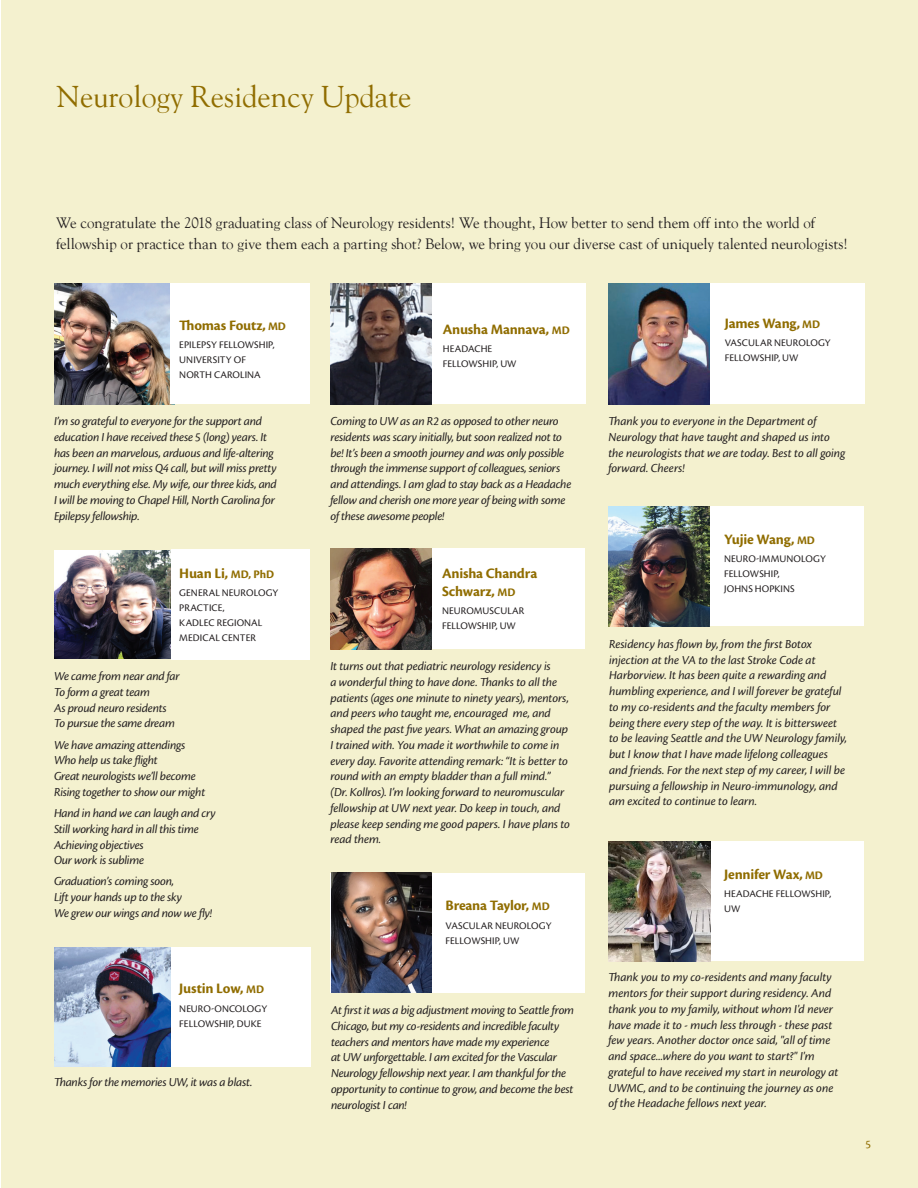
<style>
.page{position:relative;width:918px;height:1188px;background:#fff}
.page>*{position:absolute;margin:0;border:0;box-sizing:border-box;transform-origin:0 0}
.t1{font:30px "Goudy";color:#906d00}
.t2{font:15px/21px "Goudy";letter-spacing:-.005em;color:#231f20}
.name_caption{font:700 15px/18px "Cronos Pro";letter-spacing:-.015em;color:#906d00}
.body_condensed_sans{font:italic 12.75px/15.8px "Cronos Pro";letter-spacing:-.015em;color:#231f20}
.t3{font:12px "Cronos Pro";color:#906d00}
.name_caption-2{font:10.5px/15px "Cronos Pro";letter-spacing:.01em;color:#231f20}
.s1{font-size:12px}
</style>
<div class="page">
<div style="left:1px;top:0;width:917px;height:1188px;background:#f4f1cf"></div>
<img style="left:54px;top:284px;width:117px;height:120px">
<img style="left:54px;top:551px;width:117px;height:108px">
<div style="left:171px;top:284px;width:139px;height:120px;background:#fff"></div>
<div style="left:171px;top:549px;width:138px;height:110px;background:#fff"></div>
<div style="left:54px;top:947px;width:256px;height:120px;background:#fff"></div>
<img style="left:54px;top:947px;width:117px;height:120px">
<div style="left:330px;top:284px;width:256px;height:120px;background:#fff"></div>
<div style="left:609px;top:284px;width:256px;height:120px;background:#fff"></div>
<img style="left:330px;top:284px;width:101px;height:120px">
<img style="left:608px;top:284px;width:101px;height:120px">
<div style="left:330px;top:549px;width:255px;height:100px;background:#fff"></div>
<img style="left:330px;top:549px;width:102px;height:100px">
<div style="left:330px;top:873px;width:255px;height:119px;background:#fff"></div>
<div style="left:609px;top:507px;width:255px;height:119px;background:#fff"></div>
<div style="left:609px;top:841px;width:255px;height:120px;background:#fff"></div>
<img style="left:331px;top:873px;width:101px;height:119px">
<img style="left:608px;top:507px;width:101px;height:119px">
<img style="left:608px;top:841px;width:102px;height:120px">
<p class="t1" style="left:57px;top:78px;width:356px">Neurology Residency Update</p>
<p class="t2" style="left:56px;top:212px;width:793px">We congratulate the 2018 graduating class of Neurology residents! We thought, How better to send them off into the world of fellowship or practice than to give them each a parting shot? Below, we bring you our diverse cast of uniquely talented neurologists!</p>
<p class="name_caption" style="left:179px;top:316px;width:108px">Thomas Foutz, <span class="s1">MD</span></p>
<p class="name_caption-2" style="left:179px;top:337px;width:97px">EPILEPSY FELLOWSHIP,<br>UNIVERSITY OF<br>NORTH CAROLINA</p>
<p class="body_condensed_sans" style="left:54px;top:414px;width:224px">I’m so grateful to everyone for the support and education I have received these 5 (long) years. It has been an marvelous, arduous and life-altering journey. I will not miss Q4 call, but will miss pretty much everything else. My wife, our three kids, and I will be moving to Chapel Hill, North Carolina for Epilepsy fellowship.</p>
<p class="name_caption" style="left:179px;top:565px;width:96px">Huan Li, <span class="s1">MD, PhD</span></p>
<p class="name_caption-2" style="left:179px;top:586px;width:101px">GENERAL NEUROLOGY<br>PRACTICE,<br>KADLEC REGIONAL<br>MEDICAL CENTER</p>
<p class="body_condensed_sans" style="left:54px;top:669px;width:127px">We came from near and far<br>To form a great team<br>As proud neuro residents<br>To pursue the same dream</p>
<p class="body_condensed_sans" style="left:54px;top:737px;width:153px">We have amazing attendings<br>Who help us take flight<br>Great neurologists we’ll become<br>Rising together to show our might</p>
<p class="body_condensed_sans" style="left:54px;top:805px;width:163px">Hand in hand we can laugh and cry<br>Still working hard in all this time<br>Achieving objectives<br>Our work is sublime</p>
<p class="body_condensed_sans" style="left:54px;top:874px;width:160px">Graduation’s coming soon,<br>Lift your hands up to the sky<br>We grew our wings and now we fly!</p>
<p class="name_caption" style="left:179px;top:980px;width:86px">Justin Low, <span class="s1">MD</span></p>
<p class="name_caption-2" style="left:179px;top:1001px;width:89px">NEURO-ONCOLOGY<br>FELLOWSHIP, DUKE</p>
<p class="body_condensed_sans" style="left:54px;top:1075px;width:200px">Thanks for the memories UW, it was a blast.</p>
<p class="name_caption" style="left:443px;top:321px;width:128px">Anusha Mannava, <span class="s1">MD</span></p>
<p class="name_caption-2" style="left:443px;top:342px;width:75px">HEADACHE<br>FELLOWSHIP, UW</p>
<p class="body_condensed_sans" style="left:330px;top:414px;width:242px">Coming to UW as an R2 as opposed to other neuro residents was scary initially, but soon realized not to be! It’s been a smooth journey and was only possible through the immense support of colleagues, seniors and attendings. I am glad to stay back as a Headache fellow and cherish one more year of being with some of these awesome people!</p>
<p class="name_caption" style="left:442px;top:565px;width:97px">Anisha Chandra<br>Schwarz, <span class="s1">MD</span></p>
<p class="name_caption-2" style="left:442px;top:603px;width:84px">NEUROMUSCULAR<br>FELLOWSHIP, UW</p>
<p class="body_condensed_sans" style="left:330px;top:659px;width:241px">It turns out that pediatric neurology residency is<br>a wonderful thing to have done. Thanks to all the patients (ages one minute to ninety years), mentors, and peers who taught me, encouraged me, and shaped the past five years. What an amazing group I trained with. You made it worthwhile to come in every day. Favorite attending remark: “It is better to round with an empty bladder than a full mind.” (Dr. Kollros). I’m looking forward to neuromuscular fellowship at UW next year. Do keep in touch, and please keep sending me good papers. I have plans to read them.</p>
<p class="name_caption" style="left:446px;top:897px;width:106px">Breana Taylor, <span class="s1">MD</span></p>
<p class="name_caption-2" style="left:446px;top:918px;width:108px">VASCULAR NEUROLOGY<br>FELLOWSHIP, UW</p>
<p class="body_condensed_sans" style="left:331px;top:1002px;width:245px">At first it was a big adjustment moving to Seattle from Chicago, but my co-residents and incredible faculty teachers and mentors have made my experience<br>at UW unforgettable. I am excited for the Vascular Neurology fellowship next year. I am thankful for the opportunity to continue to grow, and become the best neurologist I can!</p>
<p class="name_caption" style="left:725px;top:314px;width:97px">James Wang, <span class="s1">MD</span></p>
<p class="name_caption-2" style="left:725px;top:335px;width:108px">VASCULAR NEUROLOGY<br>FELLOWSHIP, UW</p>
<p class="body_condensed_sans" style="left:608px;top:414px;width:238px">Thank you to everyone in the Department of Neurology that have taught and shaped us into the neurologists that we are today. Best to all going forward. Cheers!</p>
<p class="name_caption" style="left:724px;top:531px;width:92px">Yujie Wang, <span class="s1">MD</span></p>
<p class="name_caption-2" style="left:724px;top:552px;width:103px">NEURO-IMMUNOLOGY<br>FELLOWSHIP,<br>JOHNS HOPKINS</p>
<p class="body_condensed_sans" style="left:609px;top:636px;width:240px">Residency has flown by, from the first Botox injection at the VA to the last Stroke Code at Harborview. It has been quite a rewarding and humbling experience, and I will forever be grateful to my co-residents and the faculty members for being there every step of the way. It is bittersweet to be leaving Seattle and the UW Neurology family, but I know that I have made lifelong colleagues and friends. For the next step of my career, I will be pursuing a fellowship in Neuro-immunology, and am excited to continue to learn.</p>
<p class="name_caption" style="left:724px;top:866px;width:100px">Jennifer Wax, <span class="s1">MD</span></p>
<p class="name_caption-2" style="left:724px;top:886px;width:108px">HEADACHE FELLOWSHIP,<br>UW</p>
<p class="body_condensed_sans" style="left:609px;top:970px;width:231px">Thank you to my co-residents and many faculty mentors for their support during residency. And thank you to my family, without whom I'd never have made it to - much less through - these past few years. Another doctor once said, "all of time and space...where do you want to start?" I'm grateful to have received my start in neurology at UWMC, and to be continuing the journey as one of the Headache fellows next year.</p>
<p class="t3" style="left:865px;top:1137px;width:7px">5</p>
</div>
